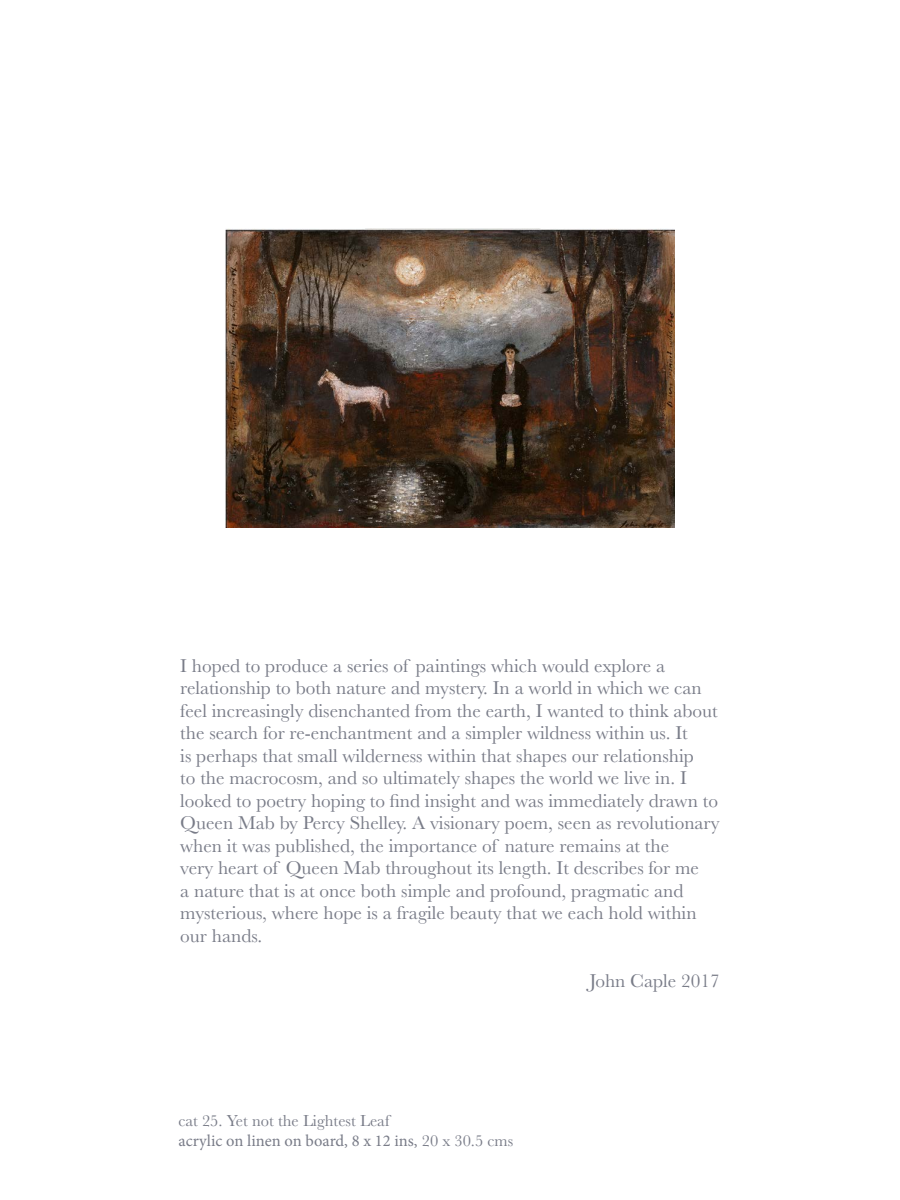
<style>
.page{position:relative;width:900px;height:1200px;background:#fff}
.page>*{position:absolute;margin:0;border:0;box-sizing:border-box;transform-origin:0 0}
.t1{font:19.35px/22.5px "Baskerville";color:#797c88}
.t2{font:16.5px "Minion Pro";color:#797c88}
.t3{font:16.5px "Baskerville";color:#797c88}
.s1{font-style:inherit}
.s2{font-family:"Baskerville"}
</style>
<div class="page">
<img style="left:225px;top:229px;width:450px;height:298px">
<p class="t1" style="left:180px;top:655px;width:541px"><span class="s1">I</span> hoped to produce a series of paintings which would explore a relationship to both nature and mystery. In a world in which we can feel increasingly disenchanted from the earth, I wanted to think about the search for re-enchantment and a simpler wildness within us. It<br>is perhaps that small wilderness within that shapes our relationship<br>to the macrocosm, and so ultimately shapes the world we live in. I looked to poetry hoping to find insight and was immediately drawn to Queen Mab by Percy Shelley. A visionary poem, seen as revolutionary when it was published, the importance of nature remains at the<br>very heart of Queen Mab throughout its length. It describes for me<br>a nature that is at once both simple and profound, pragmatic and mysterious, where hope is a fragile beauty that we each hold within our hands.</p>
<p class="t1" style="left:589px;top:970px;width:132px">John Caple 2017</p>
<p class="t3" style="left:178px;top:1111px;width:213px">cat 25. Yet not the Lightest Leaf</p>
<p class="t2" style="left:178px;top:1130px;width:336px">acrylic on linen on board, 8 x 12 ins, <span class="s2">20 x 30.5 cms</span></p>
</div>
